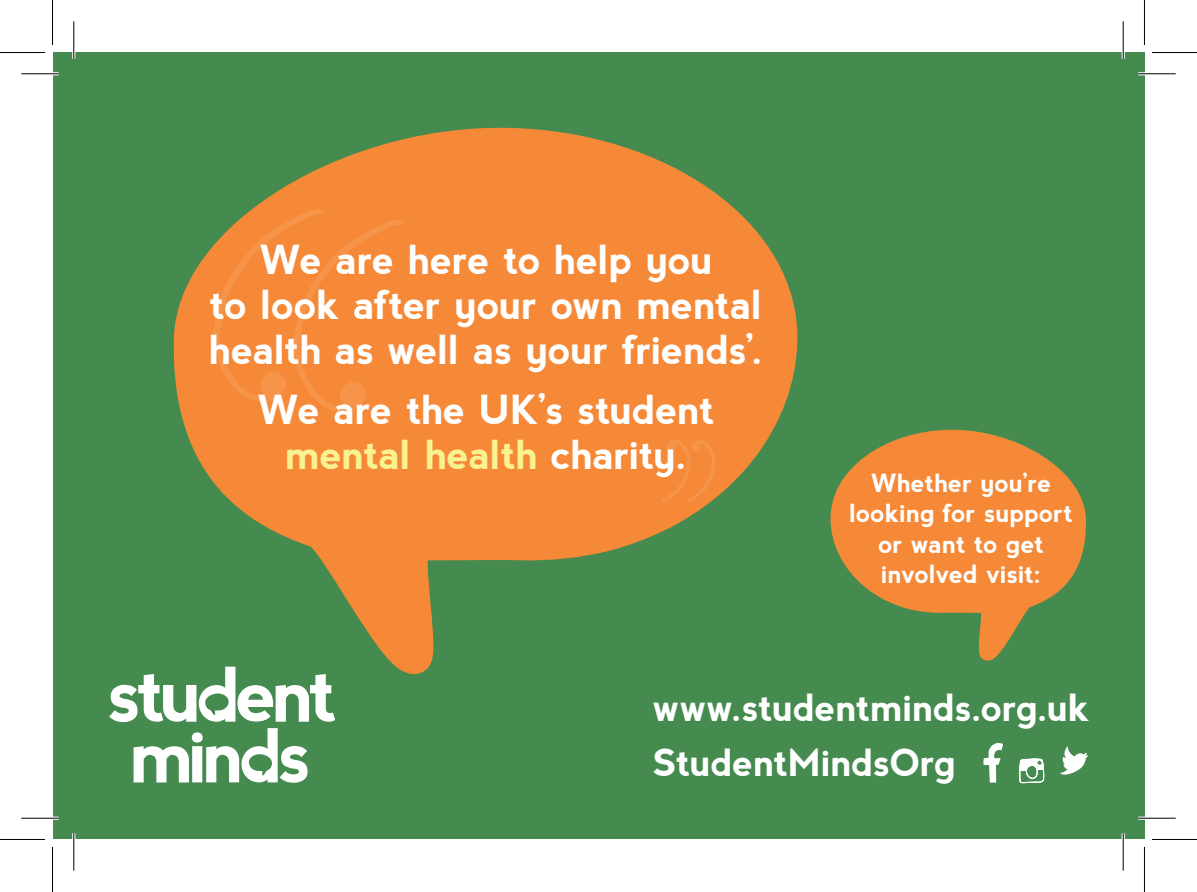
<style>
.page{position:relative;width:1197px;height:892px;background:#fff}
.page>*{position:absolute;margin:0;border:0;box-sizing:border-box;transform-origin:0 0}
.t1{font:700 40px/45px "nevis";letter-spacing:-.005em;color:#fff}
.t2{font:700 37.5px "nevis";letter-spacing:-.005em;color:#fff}
.t3{font:700 25px/30px "nevis";letter-spacing:.005em;color:#fff;text-align:center}
.s1{color:#faf290}
</style>
<div class="page">
<div style="left:52px;top:52px;width:1092px;height:787px;background:#458a4e"></div>
<svg style="left:1060px;top:746px;width:28px;height:28px"></svg>
<svg style="left:1019px;top:758px;width:25px;height:25px"></svg>
<svg style="left:983px;top:743px;width:20px;height:39px"></svg>
<svg style="left:831px;top:429px;width:255px;height:232px;fill:#f58938"></svg>
<svg style="left:109px;top:674px;width:226px;height:48px"></svg>
<svg style="left:133px;top:728px;width:174px;height:54px"></svg>
<svg style="left:169px;top:127px;width:628px;height:548px;fill:#f58938"></svg>
<svg style="left:212px;top:198px;width:194px;height:216px;background:#ef8a3a"></svg>
<svg style="left:659px;top:438px;width:57px;height:76px;background:#ed8a3b"></svg>
<hr style="left:21px;top:72px;width:38px;height:3px;background:#fff">
<hr style="left:1138px;top:72px;width:37px;height:3px;background:#fff">
<hr style="left:21px;top:816px;width:38px;height:3px;background:#fff">
<hr style="left:1138px;top:816px;width:37px;height:3px;background:#fff">
<hr style="left:72px;top:21px;width:3px;height:38px;background:#fff">
<hr style="left:72px;top:833px;width:3px;height:37px;background:#fff">
<hr style="left:1121px;top:21px;width:3px;height:38px;background:#fff">
<hr style="left:1121px;top:833px;width:3px;height:37px;background:#fff">
<hr style="left:21px;top:73px;width:38px;height:1px;background:#000">
<hr style="left:1138px;top:73px;width:37px;height:1px;background:#000">
<hr style="left:21px;top:817px;width:38px;height:1px;background:#000">
<hr style="left:1138px;top:817px;width:37px;height:1px;background:#000">
<hr style="left:73px;top:21px;width:1px;height:38px;background:#000">
<hr style="left:73px;top:833px;width:1px;height:37px;background:#000">
<hr style="left:1122px;top:21px;width:1px;height:38px;background:#000">
<hr style="left:1122px;top:833px;width:1px;height:37px;background:#000">
<hr style="left:0;top:52px;width:45px;height:1px;background:#000">
<hr style="left:1151px;top:52px;width:45px;height:1px;background:#000">
<hr style="left:0;top:839px;width:45px;height:1px;background:#000">
<hr style="left:1151px;top:839px;width:45px;height:1px;background:#000">
<hr style="left:52px;top:0;width:1px;height:45px;background:#000">
<hr style="left:52px;top:847px;width:1px;height:45px;background:#000">
<hr style="left:1143px;top:0;width:1px;height:45px;background:#000">
<hr style="left:1143px;top:847px;width:1px;height:45px;background:#000">
<p class="t1" style="left:260px;top:237px;width:454px">We are here to help you</p>
<p class="t1" style="left:209px;top:282px;width:556px">to look after your own mental health as well as your friends’.</p>
<p class="t1" style="left:258px;top:387px;width:458px;text-align:center">We are the UK’s student <span class="s1">mental health</span> charity.</p>
<p class="t3" style="left:849px;top:468px;width:225px">Whether you’re looking for support or want to get involved visit:</p>
<p class="t2" style="left:653px;top:686px;width:438px">www.studentminds.org.uk</p>
<p class="t2" style="left:653px;top:741px;width:304px">StudentMindsOrg</p>
</div>
